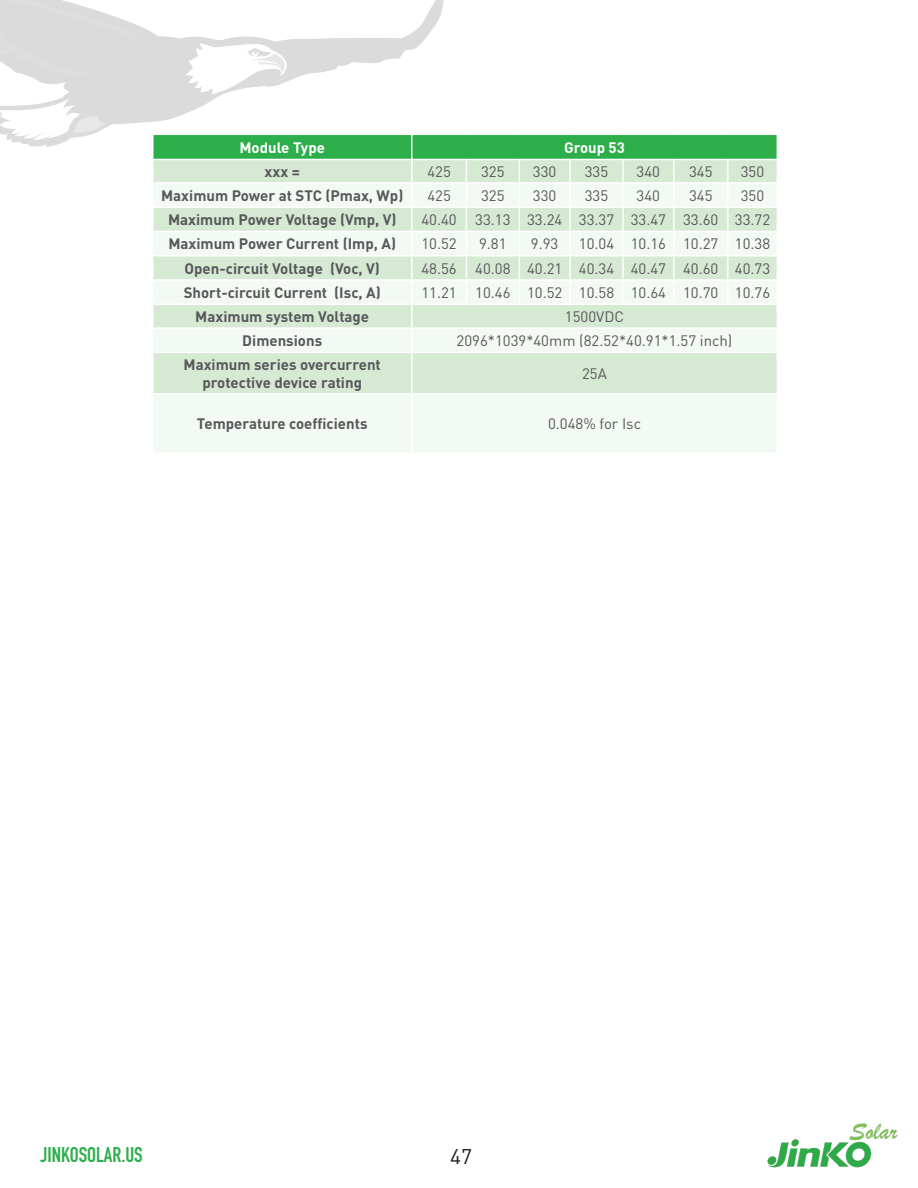
<style>
.page{position:relative;width:918px;height:1188px;background:#fff}
.page>*{position:absolute;margin:0;border:0;box-sizing:border-box;transform-origin:0 0}
.t1{font:21px "DIN Engschrift LT Pro";color:#2cae4a}
.t2{font:21px "DIN Pro";color:#231f20}
.t3{font:15px "DIN Pro";color:#57585a}
.t4{font:700 15px "DIN Pro";color:#57585a}
.t5{font:700 15px "DIN Pro";color:#fff}
</style>
<div class="page">
<img style="left:767px;top:1123px;width:131px;height:45px">
<img style="left:0;top:0;width:444px;height:147px">
<svg style="left:154px;top:353px;width:623px;height:99px;fill:#f3faf3"></svg>
<hr style="left:411px;top:353px;width:1px;height:40px;background:#fff">
<hr style="left:152px;top:393px;width:260px;height:2px;background:#fff">
<hr style="left:412px;top:393px;width:54px;height:2px;background:#fff">
<hr style="left:411px;top:395px;width:1px;height:58px;background:#fff">
<hr style="left:466px;top:393px;width:53px;height:2px;background:#fff">
<hr style="left:519px;top:393px;width:51px;height:2px;background:#fff">
<hr style="left:570px;top:393px;width:53px;height:2px;background:#fff">
<hr style="left:623px;top:393px;width:51px;height:2px;background:#fff">
<hr style="left:674px;top:393px;width:54px;height:2px;background:#fff">
<hr style="left:728px;top:393px;width:50px;height:2px;background:#fff">
<hr style="left:152px;top:134px;width:260px;height:1px;background:#fff">
<hr style="left:152px;top:135px;width:2px;height:24px;background:#fff">
<svg style="left:153px;top:134px;width:625px;height:217px"></svg>
<hr style="left:152px;top:159px;width:260px;height:1px;background:#fff">
<hr style="left:412px;top:159px;width:54px;height:1px;background:#fff">
<hr style="left:466px;top:159px;width:53px;height:1px;background:#fff">
<hr style="left:519px;top:159px;width:51px;height:1px;background:#fff">
<hr style="left:570px;top:159px;width:53px;height:1px;background:#fff">
<hr style="left:623px;top:159px;width:51px;height:1px;background:#fff">
<hr style="left:674px;top:159px;width:54px;height:1px;background:#fff">
<hr style="left:728px;top:159px;width:50px;height:1px;background:#fff">
<p class="t5" style="left:239px;top:137px;width:87px">Module Type</p>
<p class="t5" style="left:564px;top:137px;width:62px">Group 53</p>
<p class="t4" style="left:265px;top:161px;width:37px">xxx =</p>
<p class="t3" style="left:427px;top:161px;width:25px">425</p>
<p class="t3" style="left:481px;top:161px;width:25px">325</p>
<p class="t3" style="left:533px;top:161px;width:25px">330</p>
<p class="t3" style="left:585px;top:161px;width:25px">335</p>
<p class="t3" style="left:637px;top:161px;width:25px">340</p>
<p class="t3" style="left:689px;top:161px;width:25px">345</p>
<p class="t3" style="left:741px;top:161px;width:25px">350</p>
<p class="t4" style="left:161px;top:185px;width:244px">Maximum Power at STC (Pmax, Wp)</p>
<p class="t3" style="left:427px;top:185px;width:25px">425</p>
<p class="t3" style="left:481px;top:185px;width:25px">325</p>
<p class="t3" style="left:533px;top:185px;width:25px">330</p>
<p class="t3" style="left:585px;top:185px;width:25px">335</p>
<p class="t3" style="left:637px;top:185px;width:25px">340</p>
<p class="t3" style="left:689px;top:185px;width:25px">345</p>
<p class="t3" style="left:741px;top:185px;width:25px">350</p>
<p class="t4" style="left:168px;top:209px;width:230px">Maximum Power Voltage (Vmp, V)</p>
<p class="t3" style="left:421px;top:209px;width:37px">40.40</p>
<p class="t3" style="left:475px;top:209px;width:37px">33.13</p>
<p class="t3" style="left:527px;top:209px;width:37px">33.24</p>
<p class="t3" style="left:579px;top:209px;width:37px">33.37</p>
<p class="t3" style="left:631px;top:209px;width:37px">33.47</p>
<p class="t3" style="left:683px;top:209px;width:37px">33.60</p>
<p class="t3" style="left:735px;top:209px;width:37px">33.72</p>
<p class="t4" style="left:168px;top:234px;width:229px">Maximum Power Current (Imp, A)</p>
<p class="t3" style="left:421px;top:234px;width:37px">10.52</p>
<p class="t3" style="left:479px;top:234px;width:29px">9.81</p>
<p class="t3" style="left:531px;top:234px;width:29px">9.93</p>
<p class="t3" style="left:579px;top:234px;width:37px">10.04</p>
<p class="t3" style="left:631px;top:234px;width:37px">10.16</p>
<p class="t3" style="left:683px;top:234px;width:37px">10.27</p>
<p class="t3" style="left:735px;top:234px;width:37px">10.38</p>
<p class="t4" style="left:185px;top:258px;width:197px">Open-circuit Voltage (Voc, V)</p>
<p class="t3" style="left:421px;top:258px;width:37px">48.56</p>
<p class="t3" style="left:475px;top:258px;width:37px">40.08</p>
<p class="t3" style="left:527px;top:258px;width:37px">40.21</p>
<p class="t3" style="left:579px;top:258px;width:37px">40.34</p>
<p class="t3" style="left:631px;top:258px;width:37px">40.47</p>
<p class="t3" style="left:683px;top:258px;width:37px">40.60</p>
<p class="t3" style="left:735px;top:258px;width:37px">40.73</p>
<p class="t4" style="left:184px;top:282px;width:199px">Short-circuit Current (Isc, A)</p>
<p class="t3" style="left:421px;top:282px;width:37px">11.21</p>
<p class="t3" style="left:475px;top:282px;width:37px">10.46</p>
<p class="t3" style="left:527px;top:282px;width:37px">10.52</p>
<p class="t3" style="left:579px;top:282px;width:37px">10.58</p>
<p class="t3" style="left:631px;top:282px;width:37px">10.64</p>
<p class="t3" style="left:683px;top:282px;width:37px">10.70</p>
<p class="t3" style="left:735px;top:282px;width:37px">10.76</p>
<p class="t4" style="left:195px;top:306px;width:175px">Maximum system Voltage</p>
<p class="t3" style="left:565px;top:306px;width:61px">1500VDC</p>
<p class="t4" style="left:242px;top:330px;width:81px">Dimensions</p>
<p class="t3" style="left:457px;top:330px;width:277px">2096*1039*40mm (82.52*40.91*1.57 inch)</p>
<p class="t4" style="left:184px;top:354px;width:199px">Maximum series overcurrent</p>
<p class="t4" style="left:202px;top:372px;width:161px">protective device rating</p>
<p class="t3" style="left:582px;top:363px;width:26px">25A</p>
<p class="t4" style="left:197px;top:414px;width:172px">Temperature coefficients</p>
<p class="t3" style="left:548px;top:414px;width:95px">0.048% for Isc</p>
<h1 class="t1" style="left:40px;top:1143px;width:104px">JINKOSOLAR.US</h1>
<h1 class="t2" style="left:450px;top:1142px;width:24px">47</h1>
</div>
